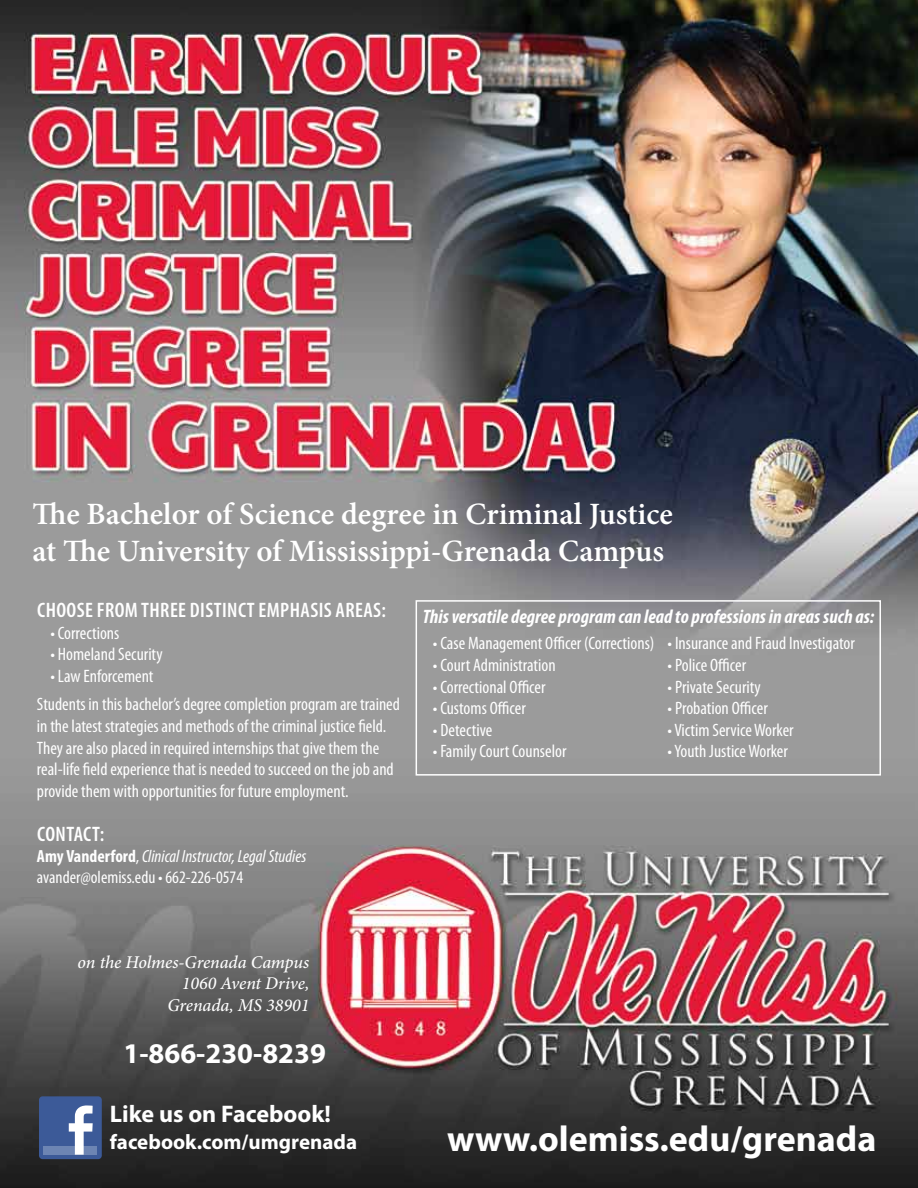
<style>
.page{position:relative;width:918px;height:1188px;background:#fff}
.page>*{position:absolute;margin:0;border:0;box-sizing:border-box;transform-origin:0 0}
.t1{font:700 36px "Myriad Pro";color:#fff}
.t2{font:600 31.05px/37.2px "Minion Pro";color:#fff}
.t3{font:700 28.65px "Myriad Pro";color:#fff}
.t4{font:700 24.15px "Myriad Pro";color:#fff}
.t5{font:600 condensed 21px "Myriad Pro";letter-spacing:.02em;color:#fff}
.t6{font:700 21px "Myriad Pro";color:#fff}
.t7{font:italic 700 condensed 19.5px "Myriad Pro";color:#fff}
.t8{font:condensed 18px/21.6px "Myriad Pro";color:#fff}
.t9{font:italic 500 18px/21.6px "Minion Pro";letter-spacing:-.005em;color:#fff;text-align:right}
.t10{font:condensed 17.7px/21.1px "Myriad Pro";color:#fff}
.s1{font-weight:700}
.s2{font-style:italic}
</style>
<div class="page">
<img style="left:0;top:0;width:918px;height:1188px">
<div style="left:39px;top:1096px;width:63px;height:63px;background:#3c5a98;border-radius:4px"></div>
<div style="left:43px;top:1146px;width:54px;height:9px;background:#6d85b3"></div>
<svg style="left:69px;top:1105px;width:24px;height:50px"></svg>
<div style="left:416px;top:600px;width:465px;height:176px;border:2px solid #fff"></div>
<h2 class="t2" style="left:32px;top:495px;width:642px">The Bachelor of Science degree in Criminal Justice at The University of Mississippi-Grenada Campus</h2>
<p class="t5" style="left:37px;top:597px;width:350px">CHOOSE FROM THREE DISTINCT EMPHASIS AREAS:</p>
<p class="t8" style="left:50px;top:622px;width:70px">• Corrections</p>
<p class="t8" style="left:50px;top:643px;width:114px">• Homeland Security</p>
<p class="t8" style="left:37px;top:662px;width:365px;line-height:28.3px;text-indent:14px">• Law Enforcement<br>Students in this bachelor’s degree completion program are trained</p>
<p class="t8" style="left:37px;top:715px;width:358px">in the latest strategies and methods of the criminal justice field.<br>They are also placed in required internships that give them the real-life field experience that is needed to succeed on the job and provide them with opportunities for future employment.</p>
<p class="t5" style="left:37px;top:821px;width:69px">CONTACT:</p>
<p class="t10" style="left:37px;top:845px;width:271px"><span class="s1">Amy Vanderford</span>, <span class="s2">Clinical Instructor, Legal Studies </span>avander@olemiss.edu • 662-226-0574</p>
<p class="t7" style="left:423px;top:604px;width:453px">This versatile degree program can lead to professions in areas such as:</p>
<p class="t8" style="left:433px;top:632px;width:223px">• Case Management Officer (Corrections)</p>
<p class="t8" style="left:433px;top:654px;width:124px">• Court Administration</p>
<p class="t8" style="left:433px;top:676px;width:114px">• Correctional Officer</p>
<p class="t8" style="left:433px;top:697px;width:94px">• Customs Officer</p>
<p class="t8" style="left:433px;top:719px;width:61px">• Detective</p>
<p class="t8" style="left:433px;top:740px;width:135px">• Family Court Counselor</p>
<p class="t8" style="left:668px;top:632px;width:189px">• Insurance and Fraud Investigator</p>
<p class="t8" style="left:668px;top:654px;width:80px">• Police Officer</p>
<p class="t8" style="left:668px;top:676px;width:95px">• Private Security</p>
<p class="t8" style="left:668px;top:697px;width:102px">• Probation Officer</p>
<p class="t8" style="left:668px;top:719px;width:128px">• Victim Service Worker</p>
<p class="t8" style="left:668px;top:740px;width:122px">• Youth Justice Worker</p>
<p class="t9" style="left:78px;top:951px;width:233px">on the Holmes-Grenada Campus<br>1060 Avent Drive,<br>Grenada, MS 38901</p>
<h3 class="t3" style="left:124px;top:1035px;width:204px">1-866-230-8239</h3>
<h3 class="t4" style="left:110px;top:1098px;width:223px">Like us on Facebook!</h3>
<p class="t6" style="left:110px;top:1128px;width:249px">facebook.com/umgrenada</p>
<h1 class="t1" style="left:447px;top:1116px;width:431px">www.olemiss.edu/grenada</h1>
</div>
